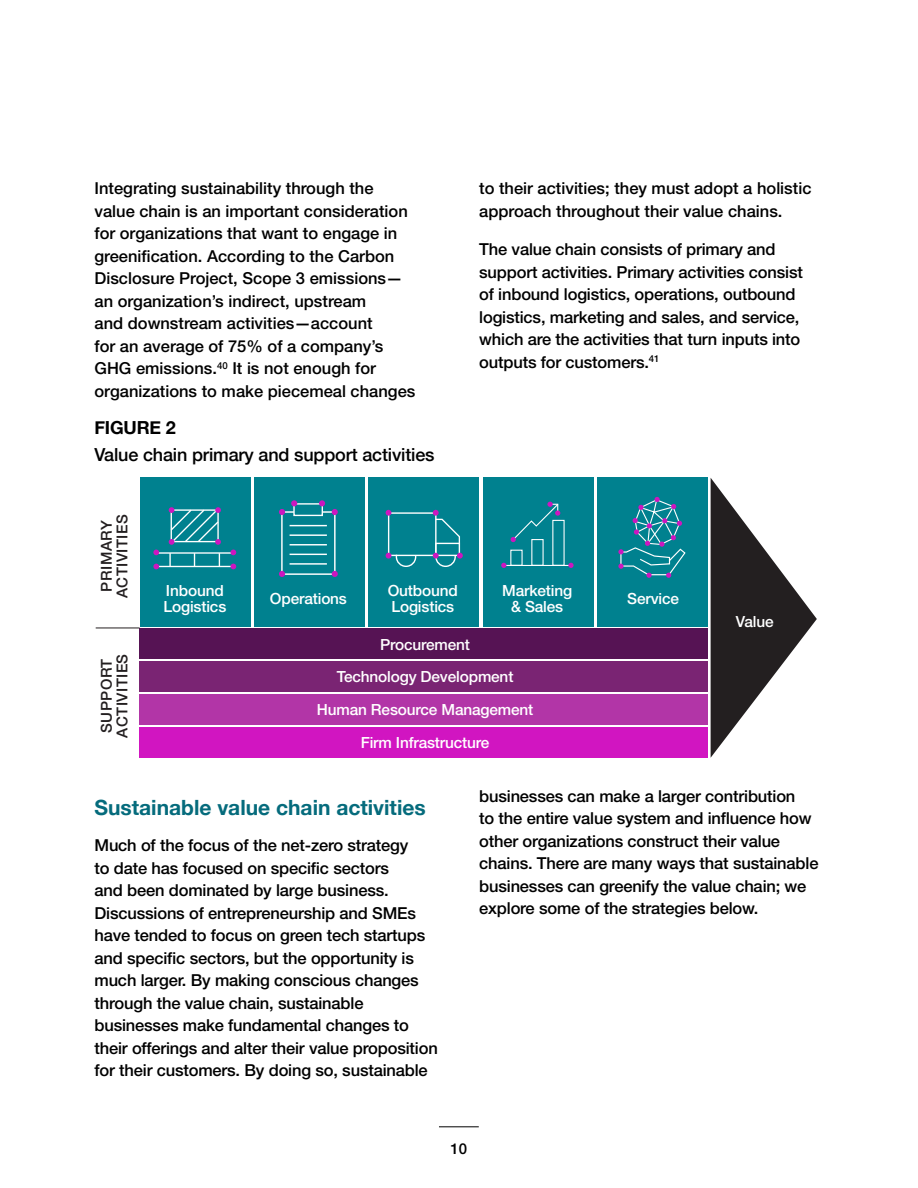
<style>
.page{position:relative;width:918px;height:1188px;background:#fff}
.page>*{position:absolute;margin:0;border:0;box-sizing:border-box;transform-origin:0 0}
.H4-Text_Subheading{font:700 21px "Helvetica Neue";color:#056b7c}
.Figure_Description{font:500 18px "Helvetica Neue";letter-spacing:-.01em;color:#000}
.Figure_X{font:700 18px "Helvetica Neue";letter-spacing:-.01em;color:#000}
.Paragraph{font:500 16.5px/22.5px "Helvetica Neue LT Pro";letter-spacing:-.01em;color:#000}
.t1{font:500 15.45px/15.9px "Helvetica Neue LT Pro";letter-spacing:-.01em;color:#fff}
.t2{font:500 15px/15.8px "Helvetica Neue LT Pro";letter-spacing:.03em;color:#231f20;text-align:center}
.t3{font:500 15px "Helvetica Neue LT Pro";color:#000}
</style>
<div class="page">
<hr style="left:439px;top:1127px;width:40px;height:1px;background:#000">
<svg style="left:711px;top:478px;width:106px;height:279px"></svg>
<div style="left:140px;top:477px;width:110px;height:149px;background:#00818f"></div>
<div style="left:140px;top:629px;width:568px;height:30px;background:#561354"></div>
<div style="left:254px;top:477px;width:111px;height:149px;background:#00818f"></div>
<div style="left:140px;top:662px;width:568px;height:30px;background:#7a2473"></div>
<div style="left:140px;top:694px;width:568px;height:31px;background:#b235a7"></div>
<div style="left:140px;top:727px;width:568px;height:30px;background:#d115c1"></div>
<div style="left:368px;top:477px;width:111px;height:149px;background:#00818f"></div>
<div style="left:483px;top:477px;width:110px;height:149px;background:#00818f"></div>
<div style="left:597px;top:477px;width:111px;height:149px;background:#00818f"></div>
<hr style="left:96px;top:628px;width:44px;height:1px;background:#231f20">
<hr style="left:503px;top:565px;width:67px;height:1px;background:#fff">
<svg style="left:501px;top:563px;width:5px;height:5px"></svg>
<svg style="left:568px;top:563px;width:6px;height:5px"></svg>
<svg style="left:511px;top:502px;width:49px;height:40px"></svg>
<hr style="left:155px;top:552px;width:79px;height:2px;background:#fff">
<hr style="left:155px;top:566px;width:79px;height:1px;background:#fff">
<svg style="left:169px;top:553px;width:2px;height:13px"></svg>
<svg style="left:194px;top:553px;width:1px;height:13px"></svg>
<svg style="left:219px;top:553px;width:1px;height:13px"></svg>
<svg style="left:153px;top:550px;width:6px;height:5px"></svg>
<svg style="left:153px;top:564px;width:6px;height:5px"></svg>
<svg style="left:231px;top:550px;width:5px;height:5px"></svg>
<svg style="left:231px;top:564px;width:5px;height:5px"></svg>
<svg style="left:169px;top:507px;width:52px;height:38px"></svg>
<svg style="left:618px;top:497px;width:68px;height:81px"></svg>
<svg style="left:279px;top:500px;width:59px;height:77px"></svg>
<svg style="left:386px;top:510px;width:77px;height:57px"></svg>
<p class="Paragraph" style="left:94px;top:177px;width:322px">Integrating sustainability through the value chain is an important consideration for organizations that want to engage in greenification. According to the Carbon Disclosure Project, Scope 3 emissions— an organization’s indirect, upstream<br>and downstream activities—account<br>for an average of 75% of a company’s GHG emissions.<sup>40</sup> It is not enough for organizations to make piecemeal changes</p>
<p class="Paragraph" style="left:479px;top:177px;width:334px">to their activities; they must adopt a holistic approach throughout their value chains.</p>
<p class="Paragraph" style="left:479px;top:238px;width:325px">The value chain consists of primary and support activities. Primary activities consist of inbound logistics, operations, outbound logistics, marketing and sales, and service, which are the activities that turn inputs into outputs for customers.<sup>41</sup></p>
<p class="Figure_X" style="left:94px;top:413px;width:83px">FIGURE 2</p>
<p class="Figure_Description" style="left:94px;top:441px;width:342px">Value chain primary and support activities</p>
<p class="t2" style="left:99px;top:598px;width:85px;rotate:-90deg">PRIMARY<br>ACTIVITIES</p>
<p class="t2" style="left:99px;top:738px;width:85px;rotate:-90deg">SUPPORT<br>ACTIVITIES</p>
<p class="t1" style="left:165px;top:580px;width:64px;line-height:13.8px">Inbound<br>Logistics</p>
<p class="t1" style="left:272px;top:585px;width:79px">Operations</p>
<p class="t1" style="left:390px;top:580px;width:72px;line-height:13.8px">Outbound<br>Logistics</p>
<p class="t1" style="left:388px;top:583px;width:72px">Outbound<br>Logistics</p>
<p class="t1" style="left:502px;top:583px;width:72px;text-align:center">Marketing &amp; Sales</p>
<p class="t1" style="left:627px;top:590px;width:53px">Service</p>
<p class="t1" style="left:163px;top:583px;width:64px">Inbound<br>Logistics</p>
<p class="t1" style="left:270px;top:591px;width:79px">Operations</p>
<p class="t1" style="left:317px;top:628px;width:218px;line-height:32.7px;text-align:center">Procurement<br>Technology Development<br>Human Resource Management<br>Firm Infrastructure</p>
<p class="t1" style="left:513px;top:596px;width:54px">&amp; Sales</p>
<p class="t1" style="left:736px;top:613px;width:39px">Value</p>
<h4 class="H4-Text_Subheading" style="left:94px;top:791px;width:333px">Sustainable value chain activities</h4>
<p class="Paragraph" style="left:94px;top:834px;width:345px">Much of the focus of the net-zero strategy<br>to date has focused on specific sectors<br>and been dominated by large business.<br>Discussions of entrepreneurship and SMEs have tended to focus on green tech startups and specific sectors, but the opportunity is much larger. By making conscious changes through the value chain, sustainable businesses make fundamental changes to their offerings and alter their value proposition for their customers. By doing so, sustainable</p>
<p class="Paragraph" style="left:479px;top:784px;width:341px">businesses can make a larger contribution<br>to the entire value system and influence how other organizations construct their value chains. There are many ways that sustainable businesses can greenify the value chain; we explore some of the strategies below.</p>
<p class="t3" style="left:451px;top:1140px;width:18px">10</p>
</div>
